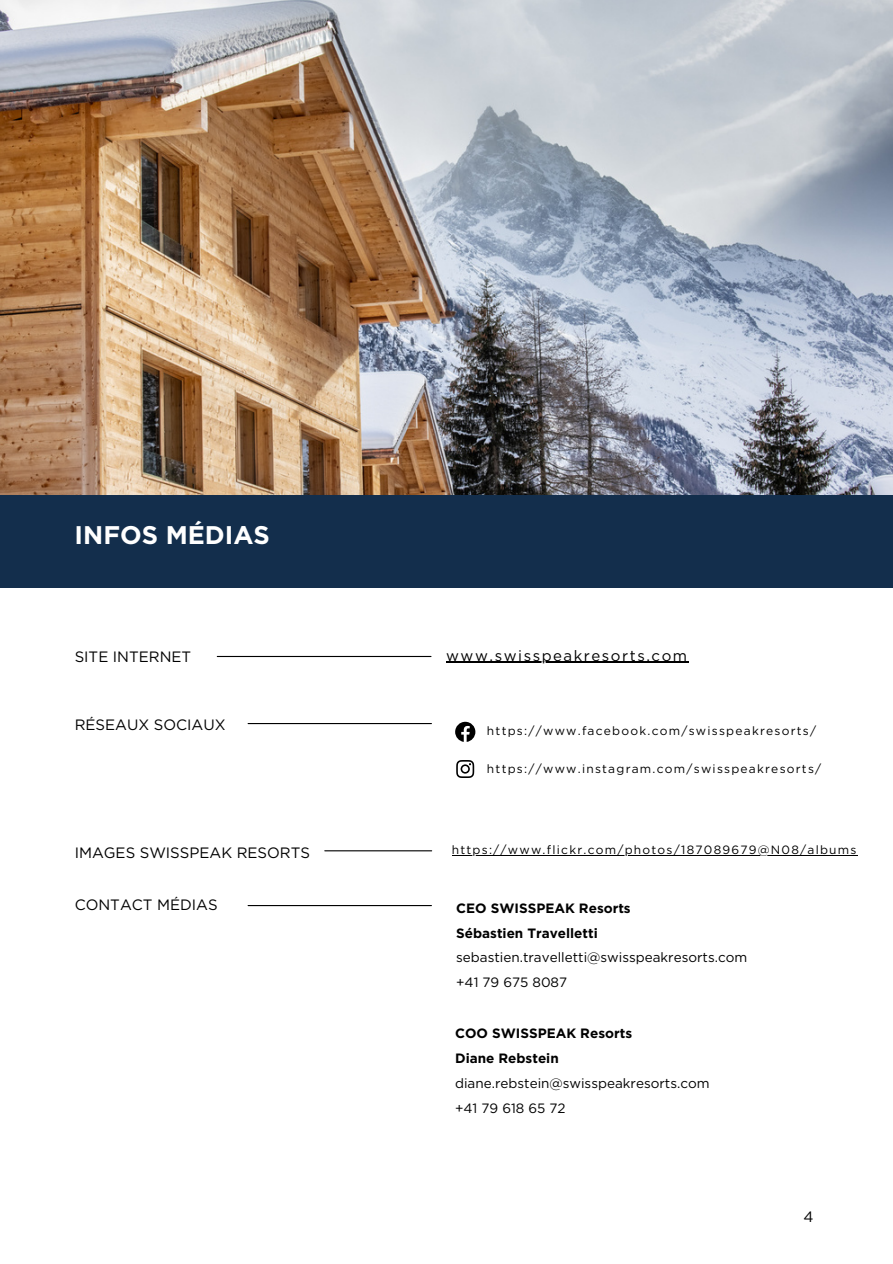
<style>
.page{position:relative;width:893px;height:1264px;background:#fff}
.page>*{position:absolute;margin:0;border:0;box-sizing:border-box;transform-origin:0 0}
.t1{font:700 25.5px "Gotham";color:#fff}
.t2{font:15px "Gotham";color:#000}
.t3{font:15px "Gotham";letter-spacing:.105em;color:#000}
.t4{font:13.5px/24.8px "Gotham";color:#000}
.t5{font:700 13.5px/24.8px "Gotham";color:#000}
.t6{font:12px "Gotham";letter-spacing:.105em;color:#000}
</style>
<div class="page">
<img style="left:0;top:0;width:892px;height:495px">
<hr style="left:217px;top:656px;width:214px;height:1px;background:#000">
<hr style="left:248px;top:723px;width:183px;height:1px;background:#000">
<svg style="left:455px;top:721px;width:20px;height:21px"></svg>
<svg style="left:456px;top:760px;width:18px;height:18px"></svg>
<hr style="left:325px;top:850px;width:106px;height:1px;background:#000">
<hr style="left:248px;top:905px;width:183px;height:1px;background:#000">
<div style="left:0;top:495px;width:892px;height:92px;background:#132e4c"></div>
<hr style="left:446px;top:662px;width:242px;height:1px;background:#000">
<hr style="left:452px;top:855px;width:405px;height:1px;background:#000">
<h1 class="t1" style="left:75px;top:523px;width:197px">INFOS MÉDIAS</h1>
<p class="t2" style="left:75px;top:650px;width:118px">SITE INTERNET</p>
<p class="t2" style="left:75px;top:718px;width:152px">RÉSEAUX SOCIAUX</p>
<p class="t2" style="left:75px;top:845px;width:237px">IMAGES SWISSPEAK RESORTS</p>
<p class="t2" style="left:75px;top:897px;width:144px">CONTACT MÉDIAS</p>
<p class="t3" style="left:446px;top:648px;width:242px">www.swisspeakresorts.com</p>
<p class="t6" style="left:487px;top:725px;width:331px">https://www.facebook.com/swisspeakresorts/</p>
<p class="t6" style="left:487px;top:763px;width:336px">https://www.instagram.com/swisspeakresorts/</p>
<p class="t6" style="left:452px;top:844px;width:406px">https://www.flickr.com/photos/187089679@N08/albums</p>
<p class="t5" style="left:456px;top:896px;width:176px">CEO SWISSPEAK Resorts<br>Sébastien Travelletti</p>
<p class="t4" style="left:456px;top:945px;width:292px">sebastien.travelletti@swisspeakresorts.com +41 79 675 8087</p>
<p class="t5" style="left:455px;top:1021px;width:178px">COO SWISSPEAK Resorts<br>Diane Rebstein</p>
<p class="t4" style="left:455px;top:1071px;width:256px">diane.rebstein@swisspeakresorts.com +41 79 618 65 72</p>
<p class="t2" style="left:803px;top:1210px;width:12px">4</p>
</div>
